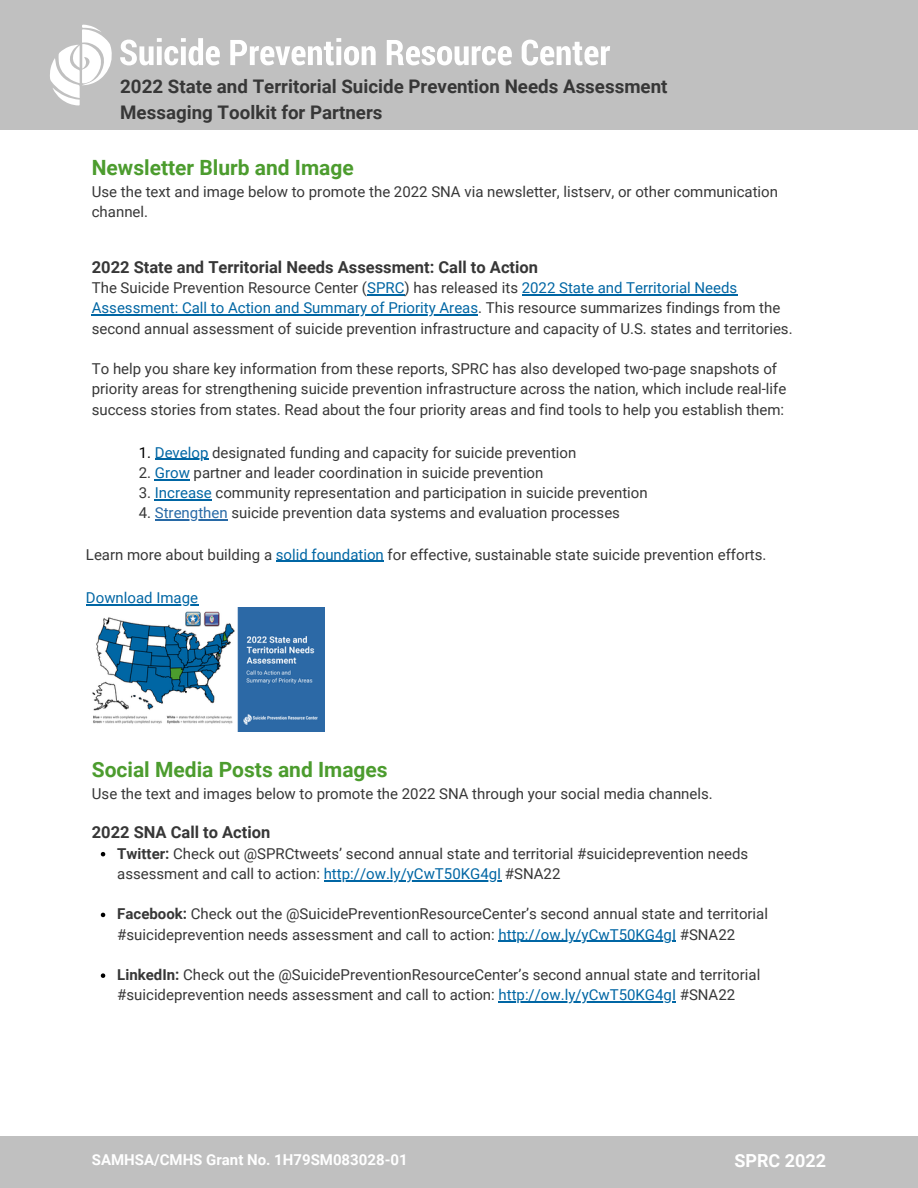
<style>
.page{position:relative;width:918px;height:1188px;background:#fff}
.page>*{position:absolute;margin:0;border:0;box-sizing:border-box;transform-origin:0 0}
.t1{font:700 21px "Roboto";color:#4c9c2e}
.t2{font:700 18.75px/25.8px "Roboto";color:#373737}
.t3{font:700 18px "Roboto";color:#fff}
.t4{font:700 16.5px "Roboto";color:#373737}
.t5{font:15px/20.2px "Roboto";color:#373737}
.t6{font:700 15px "Roboto";color:#fff}
.t7{font:15px "Roboto";color:#0066a4}
.s1{color:#0066a4}
.s2{color:#000}
.s3{color:#2769a6}
.s4{font-weight:700}
</style>
<div class="page">
<div style="left:0;top:1137px;width:918px;height:51px;background:#c0c0c0"></div>
<div style="left:0;top:0;width:918px;height:129px;background:#c0c0c0"></div>
<svg style="left:50px;top:25px;width:62px;height:81px"></svg>
<svg style="left:120px;top:38px;width:100px;height:28px"></svg>
<svg style="left:230px;top:38px;width:146px;height:28px"></svg>
<svg style="left:387px;top:40px;width:125px;height:25px"></svg>
<svg style="left:522px;top:40px;width:88px;height:26px"></svg>
<img style="left:92px;top:607px;width:232px;height:125px">
<hr style="left:367px;top:294px;width:37px;height:1px;background:#0066a4">
<hr style="left:522px;top:294px;width:215px;height:1px;background:#0066a4">
<hr style="left:92px;top:314px;width:386px;height:2px;background:#0066a4">
<hr style="left:155px;top:459px;width:53px;height:1px;background:#0066a4">
<hr style="left:155px;top:479px;width:35px;height:1px;background:#0066a4">
<hr style="left:155px;top:499px;width:57px;height:1px;background:#0066a4">
<hr style="left:155px;top:520px;width:73px;height:1px;background:#2769a6">
<hr style="left:276px;top:561px;width:108px;height:1px;background:#0066a4">
<hr style="left:86px;top:604px;width:112px;height:1px;background:#0066a4">
<svg style="left:101px;top:852px;width:4px;height:4px"></svg>
<hr style="left:324px;top:880px;width:177px;height:1px;background:#0066a4">
<svg style="left:101px;top:913px;width:4px;height:4px"></svg>
<hr style="left:499px;top:941px;width:177px;height:1px;background:#0066a4">
<svg style="left:101px;top:973px;width:4px;height:5px"></svg>
<hr style="left:499px;top:1002px;width:177px;height:1px;background:#0066a4">
<p class="t2" style="left:120px;top:73px;width:549px">2022 State and Territorial Suicide Prevention Needs Assessment<br>Messaging Toolkit for Partners</p>
<h1 class="t1" style="left:92px;top:155px;width:264px">Newsletter Blurb and Image</h1>
<p class="t5" style="left:92px;top:182px;width:688px">Use the text and image below to promote the 2022 SNA via newsletter, listserv, or other communication channel.</p>
<p class="t4" style="left:92px;top:258px;width:448px">2022 State and Territorial Needs Assessment: Call to Action</p>
<p class="t5" style="left:92px;top:278px;width:702px">The Suicide Prevention Resource Center (<span class="s1">SPRC</span>) has released its <span class="s1">2022 State and Territorial Needs<br>Assessment: Call to Action and Summary of Priority Areas</span>. This resource summarizes findings from the second annual assessment of suicide prevention infrastructure and capacity of U.S. states and territories.</p>
<p class="t5" style="left:92px;top:359px;width:696px">To help you share key information from these reports, SPRC has also developed two-page snapshots of priority areas for strengthening suicide prevention infrastructure across the nation, which include real-life success stories from states. Read about the four priority areas and find tools to help you establish them:</p>
<p class="t5" style="left:139px;top:442px;width:439px"><span class="s2">1.</span> <span class="s1">Develop</span> designated funding and capacity for suicide prevention</p>
<p class="t5" style="left:139px;top:463px;width:406px">2. <span class="s1">Grow</span> partner and leader coordination in suicide prevention</p>
<p class="t5" style="left:139px;top:483px;width:510px">3. <span class="s1">Increase</span> community representation and participation in suicide prevention</p>
<p class="t5" style="left:139px;top:503px;width:483px">4. <span class="s3">Strengthen</span> suicide prevention data systems and evaluation processes</p>
<p class="t5" style="left:86px;top:545px;width:682px">Learn more about building a <span class="s1">solid foundation</span> for effective, sustainable state suicide prevention efforts.</p>
<p class="t7" style="left:86px;top:589px;width:114px">Download Image</p>
<h1 class="t1" style="left:92px;top:757px;width:297px">Social Media Posts and Images</h1>
<p class="t5" style="left:92px;top:784px;width:622px">Use the text and images below to promote the 2022 SNA through your social media channels.</p>
<p class="t4" style="left:92px;top:823px;width:180px">2022 SNA Call to Action</p>
<p class="t5" style="left:117px;top:843px;width:632px"><span class="s4">Twitter:</span> Check out @SPRCtweets’ second annual state and territorial #suicideprevention needs assessment and call to action: <span class="s1">http://ow.ly/yCwT50KG4gI</span> #SNA22</p>
<p class="t5" style="left:117px;top:904px;width:652px"><span class="s4">Facebook:</span> Check out the @SuicidePreventionResourceCenter’s second annual state and territorial #suicideprevention needs assessment and call to action: <span class="s1">http://ow.ly/yCwT50KG4gI</span> #SNA22</p>
<p class="t5" style="left:117px;top:965px;width:645px"><span class="s4">LinkedIn:</span> Check out the @SuicidePreventionResourceCenter’s second annual state and territorial #suicideprevention needs assessment and call to action: <span class="s1">http://ow.ly/yCwT50KG4gI</span> #SNA22</p>
<p class="t6" style="left:92px;top:1151px;width:317px">SAMHSA/CMHS Grant No. 1H79SM083028-01</p>
<p class="t3" style="left:734px;top:1150px;width:93px">SPRC 2022</p>
</div>
